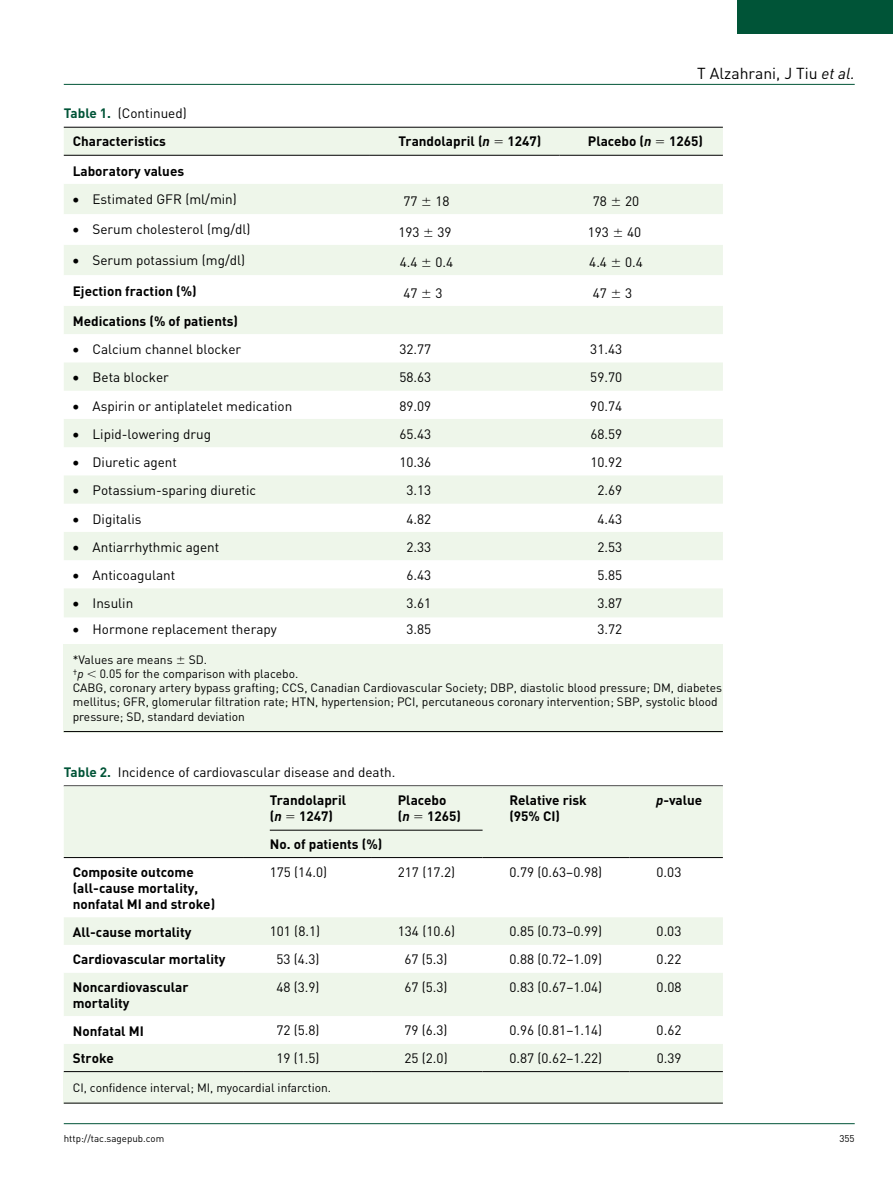
<style>
.page{position:relative;width:893px;height:1191px;background:#fff}
.page>*{position:absolute;margin:0;border:0;box-sizing:border-box;transform-origin:0 0}
.t1{font:15.75px "DIN";color:#000}
.t2{font:13.5px/28.5px "DIN";color:#000}
.t3{font:700 13.5px/15.8px "DIN";color:#000}
.t4{font:12px/14.2px "DIN";color:#000}
.t5{font:9.75px "DIN";color:#000}
.t6{font:7.8px "DIN";color:#000}
.s1{font-weight:700;color:#005437}
.s2{font-style:italic}
.s3{font-style:italic;font-size:12px}
.s4{font-weight:700}
</style>
<div class="page">
<hr style="left:64px;top:84px;width:791px;height:1px;background:#005437">
<hr style="left:64px;top:1123px;width:791px;height:1px;background:#005437">
<div style="left:738px;top:0;width:155px;height:34px;background:#005437"></div>
<div style="left:64px;top:644px;width:659px;height:88px;background:#eef6ea"></div>
<hr style="left:64px;top:731px;width:659px;height:1px;background:#000">
<div style="left:64px;top:128px;width:659px;height:27px;background:#eef6ea"></div>
<svg style="left:64px;top:184px;width:659px;height:150px;fill:#eef6ea"></svg>
<svg style="left:64px;top:362px;width:659px;height:255px;fill:#eef6ea"></svg>
<hr style="left:64px;top:155px;width:306px;height:1px;background:#000">
<hr style="left:370px;top:155px;width:189px;height:1px;background:#000">
<hr style="left:559px;top:155px;width:164px;height:1px;background:#000">
<hr style="left:64px;top:127px;width:659px;height:1px;background:#000">
<div style="left:64px;top:1072px;width:659px;height:31px;background:#eef6ea"></div>
<hr style="left:64px;top:785px;width:659px;height:1px;background:#000">
<hr style="left:64px;top:1102px;width:659px;height:1px;background:#000">
<div style="left:64px;top:786px;width:659px;height:285px;background:#eef6ea"></div>
<svg style="left:64px;top:858px;width:659px;height:185px"></svg>
<hr style="left:371px;top:857px;width:112px;height:1px;background:#000">
<hr style="left:64px;top:857px;width:179px;height:1px;background:#000">
<hr style="left:243px;top:857px;width:128px;height:1px;background:#000">
<hr style="left:483px;top:857px;width:146px;height:1px;background:#000">
<hr style="left:629px;top:857px;width:94px;height:1px;background:#000">
<hr style="left:64px;top:1071px;width:179px;height:1px;background:#000">
<hr style="left:243px;top:1071px;width:128px;height:1px;background:#000">
<hr style="left:371px;top:1071px;width:112px;height:1px;background:#000">
<hr style="left:483px;top:1071px;width:146px;height:1px;background:#000">
<hr style="left:629px;top:1071px;width:94px;height:1px;background:#000">
<hr style="left:270px;top:830px;width:213px;height:1px;background:#000">
<svg style="left:495px;top:140px;width:8px;height:3px"></svg>
<svg style="left:656px;top:140px;width:8px;height:3px"></svg>
<svg style="left:423px;top:198px;width:8px;height:8px"></svg>
<svg style="left:612px;top:198px;width:8px;height:8px"></svg>
<svg style="left:425px;top:228px;width:8px;height:8px"></svg>
<svg style="left:614px;top:228px;width:8px;height:8px"></svg>
<svg style="left:423px;top:259px;width:8px;height:8px"></svg>
<svg style="left:612px;top:259px;width:8px;height:8px"></svg>
<svg style="left:423px;top:289px;width:8px;height:8px"></svg>
<svg style="left:612px;top:289px;width:8px;height:8px"></svg>
<svg style="left:286px;top:815px;width:8px;height:3px"></svg>
<svg style="left:414px;top:815px;width:8px;height:3px"></svg>
<p class="t2" style="left:64px;top:98px;width:125px"><span class="s1">Table 1.</span> (Continued)</p>
<p class="t1" style="left:697px;top:63px;width:159px">T Alzahrani, J Tiu <span class="s2">et al.</span></p>
<p class="t3" style="left:73px;top:133px;width:95px">Characteristics</p>
<p class="t3" style="left:398px;top:133px;width:93px">Trandolapril (<span class="s2">n</span></p>
<p class="t3" style="left:507px;top:133px;width:35px">1247)</p>
<p class="t3" style="left:588px;top:133px;width:65px">Placebo (<span class="s2">n</span></p>
<p class="t3" style="left:669px;top:133px;width:35px">1265)</p>
<p class="t3" style="left:73px;top:162px;width:113px">Laboratory values</p>
<p class="t2" style="left:73px;top:184px;width:166px">• Estimated GFR (ml/min)</p>
<p class="t2" style="left:403px;top:187px;width:16px">77</p>
<p class="t2" style="left:436px;top:187px;width:16px">18</p>
<p class="t2" style="left:593px;top:187px;width:16px">78</p>
<p class="t2" style="left:625px;top:187px;width:16px">20</p>
<p class="t2" style="left:73px;top:215px;width:179px">• Serum cholesterol (mg/dl)</p>
<p class="t2" style="left:398px;top:217px;width:23px">193</p>
<p class="t2" style="left:438px;top:217px;width:16px">39</p>
<p class="t2" style="left:588px;top:217px;width:23px">193</p>
<p class="t2" style="left:627px;top:217px;width:16px">40</p>
<p class="t2" style="left:73px;top:245px;width:174px">• Serum potassium (mg/dl)</p>
<p class="t2" style="left:400px;top:248px;width:19px">4.4</p>
<p class="t2" style="left:436px;top:248px;width:19px">0.4</p>
<p class="t2" style="left:589px;top:248px;width:19px">4.4</p>
<p class="t2" style="left:625px;top:248px;width:19px">0.4</p>
<p class="t3" style="left:73px;top:282px;width:126px">Ejection fraction (%)</p>
<p class="t2" style="left:403px;top:278px;width:16px">47</p>
<p class="t2" style="left:436px;top:278px;width:9px">3</p>
<p class="t2" style="left:593px;top:278px;width:16px">47</p>
<p class="t2" style="left:625px;top:278px;width:9px">3</p>
<p class="t3" style="left:73px;top:313px;width:167px">Medications (% of patients)</p>
<p class="t2" style="left:73px;top:335px;width:170px">• Calcium channel blocker</p>
<p class="t2" style="left:399px;top:335px;width:33px">32.77</p>
<p class="t2" style="left:590px;top:335px;width:33px">31.43</p>
<p class="t2" style="left:73px;top:363px;width:98px">• Beta blocker</p>
<p class="t2" style="left:399px;top:363px;width:33px">58.63</p>
<p class="t2" style="left:590px;top:363px;width:33px">59.70</p>
<p class="t2" style="left:73px;top:391px;width:221px">• Aspirin or antiplatelet medication</p>
<p class="t2" style="left:399px;top:391px;width:33px">89.09</p>
<p class="t2" style="left:590px;top:391px;width:33px">90.74</p>
<p class="t2" style="left:73px;top:419px;width:140px">• Lipid-lowering drug</p>
<p class="t2" style="left:399px;top:419px;width:33px">65.43</p>
<p class="t2" style="left:590px;top:419px;width:33px">68.59</p>
<p class="t2" style="left:73px;top:448px;width:106px">• Diuretic agent</p>
<p class="t2" style="left:399px;top:448px;width:33px">10.36</p>
<p class="t2" style="left:590px;top:448px;width:33px">10.92</p>
<p class="t2" style="left:73px;top:476px;width:185px">• Potassium-sparing diuretic</p>
<p class="t2" style="left:406px;top:476px;width:26px">3.13</p>
<p class="t2" style="left:597px;top:476px;width:26px">2.69</p>
<p class="t2" style="left:73px;top:504px;width:70px">• Digitalis</p>
<p class="t2" style="left:406px;top:504px;width:26px">4.82</p>
<p class="t2" style="left:597px;top:504px;width:26px">4.43</p>
<p class="t2" style="left:73px;top:532px;width:148px">• Antiarrhythmic agent</p>
<p class="t2" style="left:406px;top:532px;width:26px">2.33</p>
<p class="t2" style="left:597px;top:532px;width:26px">2.53</p>
<p class="t2" style="left:73px;top:561px;width:104px">• Anticoagulant</p>
<p class="t2" style="left:406px;top:561px;width:26px">6.43</p>
<p class="t2" style="left:597px;top:561px;width:26px">5.85</p>
<p class="t2" style="left:73px;top:589px;width:62px">• Insulin</p>
<p class="t2" style="left:406px;top:589px;width:26px">3.61</p>
<p class="t2" style="left:597px;top:589px;width:26px">3.87</p>
<p class="t2" style="left:73px;top:615px;width:205px">• Hormone replacement therapy</p>
<p class="t2" style="left:406px;top:615px;width:26px">3.85</p>
<p class="t2" style="left:597px;top:615px;width:26px">3.72</p>
<p class="t4" style="left:73px;top:652px;width:101px">*Values are means</p>
<p class="t4" style="left:189px;top:652px;width:20px">SD.</p>
<p class="t6" style="left:73px;top:667px;width:12px">†<span class="s3">p</span></p>
<p class="t4" style="left:73px;top:666px;width:651px;text-indent:27px">0.05 for the comparison with placebo.<br>CABG, coronary artery bypass grafting; CCS, Canadian Cardiovascular Society; DBP, diastolic blood pressure; DM, diabetes mellitus; GFR, glomerular filtration rate; HTN, hypertension; PCI, percutaneous coronary intervention; SBP, systolic blood pressure; SD, standard deviation</p>
<p class="t2" style="left:270px;top:757px;width:127px;text-indent:-206px"><span class="s1">Table 2.</span> Incidence of cardiovascular disease and death.<br><span class="s4">Trandolapril</span></p>
<p class="t3" style="left:270px;top:807px;width:13px">(<span class="s2">n</span></p>
<p class="t3" style="left:299px;top:807px;width:35px">1247)</p>
<p class="t3" style="left:398px;top:791px;width:50px">Placebo (<span class="s2">n</span></p>
<p class="t3" style="left:427px;top:807px;width:35px">1265)</p>
<p class="t3" style="left:270px;top:835px;width:114px">No. of patients (%)</p>
<p class="t3" style="left:509px;top:791px;width:79px">Relative risk (95% CI)</p>
<p class="t3" style="left:656px;top:791px;width:48px"><span class="s2">p</span>-value</p>
<p class="t3" style="left:73px;top:864px;width:144px">Composite outcome (all-cause mortality, nonfatal MI and stroke)</p>
<p class="t2" style="left:270px;top:857px;width:59px">175 (14.0)</p>
<p class="t2" style="left:398px;top:857px;width:59px">217 (17.2)</p>
<p class="t2" style="left:509px;top:857px;width:94px">0.79 (0.63–0.98)</p>
<p class="t2" style="left:657px;top:857px;width:26px">0.03</p>
<p class="t3" style="left:73px;top:923px;width:120px">All-cause mortality</p>
<p class="t2" style="left:270px;top:917px;width:52px">101 (8.1)</p>
<p class="t2" style="left:398px;top:917px;width:59px">134 (10.6)</p>
<p class="t2" style="left:509px;top:917px;width:94px">0.85 (0.73–0.99)</p>
<p class="t2" style="left:657px;top:917px;width:26px">0.03</p>
<p class="t3" style="left:73px;top:951px;width:154px">Cardiovascular mortality</p>
<p class="t2" style="left:276px;top:944px;width:45px">53 (4.3)</p>
<p class="t2" style="left:404px;top:944px;width:45px">67 (5.3)</p>
<p class="t2" style="left:509px;top:944px;width:94px">0.88 (0.72–1.09)</p>
<p class="t2" style="left:657px;top:944px;width:26px">0.22</p>
<p class="t3" style="left:73px;top:978px;width:117px">Noncardiovascular mortality</p>
<p class="t2" style="left:276px;top:972px;width:45px">48 (3.9)</p>
<p class="t2" style="left:404px;top:972px;width:45px">67 (5.3)</p>
<p class="t2" style="left:509px;top:972px;width:94px">0.83 (0.67–1.04)</p>
<p class="t2" style="left:657px;top:972px;width:26px">0.08</p>
<p class="t3" style="left:73px;top:1022px;width:73px">Nonfatal MI</p>
<p class="t2" style="left:276px;top:1016px;width:45px">72 (5.8)</p>
<p class="t2" style="left:404px;top:1016px;width:45px">79 (6.3)</p>
<p class="t2" style="left:509px;top:1016px;width:94px">0.96 (0.81–1.14)</p>
<p class="t2" style="left:657px;top:1016px;width:26px">0.62</p>
<p class="t3" style="left:73px;top:1050px;width:43px">Stroke</p>
<p class="t2" style="left:276px;top:1043px;width:45px">19 (1.5)</p>
<p class="t2" style="left:404px;top:1043px;width:45px">25 (2.0)</p>
<p class="t2" style="left:509px;top:1043px;width:94px">0.87 (0.62–1.22)</p>
<p class="t2" style="left:657px;top:1043px;width:26px">0.39</p>
<p class="t4" style="left:73px;top:1080px;width:260px">CI, confidence interval; MI, myocardial infarction.</p>
<p class="t5" style="left:64px;top:1132px;width:102px">http://tac.sagepub.com</p>
<p class="t5" style="left:839px;top:1132px;width:17px">355</p>
</div>
